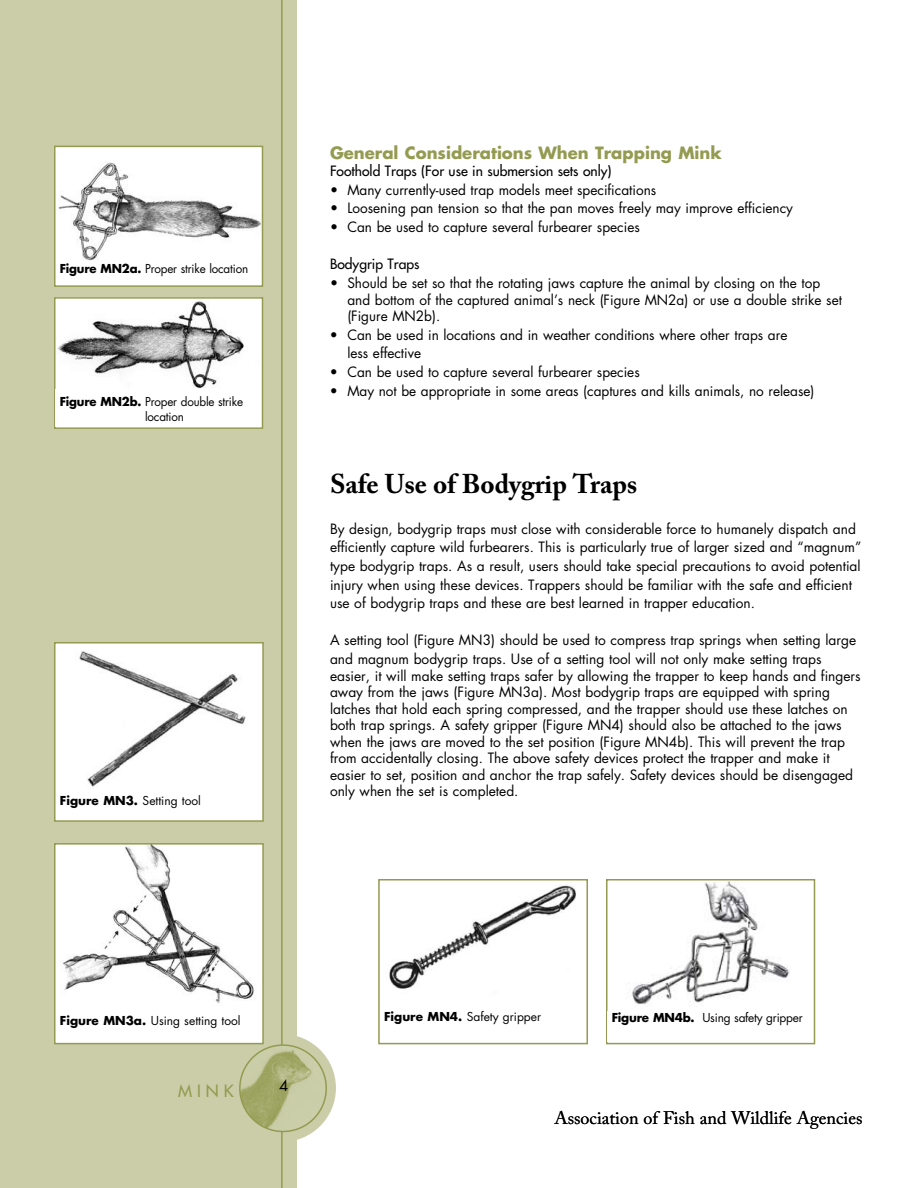
<style>
.page{position:relative;width:918px;height:1188px;background:#fff}
.page>*{position:absolute;margin:0;border:0;box-sizing:border-box;transform-origin:0 0}
.t1{font:700 27px "Adobe Caslon Pro";color:#000}
.t2{font:18px "Adobe Caslon Pro";color:#000}
.t3{font:700 16.5px "Futura Std";color:#949b51}
.t4{font:500 16.5px "Futura Std";color:#949b51}
.t5{font:13.8px/16.5px "Futura Std";color:#000}
.t6{font:500 13.8px "Futura Std";color:#000}
.t7{font:12px/15px "Futura Std";letter-spacing:-.015em;color:#000}
.s1{font-weight:700}
</style>
<div class="page">
<div style="left:0;top:0;width:297px;height:1188px;background:#cacda8"></div>
<div style="left:228px;top:1034px;width:108px;height:108px;background:#cacda8;border-radius:50%"></div>
<hr style="left:281px;top:0;width:2px;height:1188px;background:#949b51">
<img style="left:240px;top:1045px;width:86px;height:87px;border-radius:50%">
<div style="left:239px;top:1044px;width:88px;height:88px;border:2px solid #949b51;border-radius:50%"></div>
<img style="left:389px;top:884px;width:187px;height:105px">
<div style="left:378px;top:879px;width:210px;height:165px;border:2px solid #949b51"></div>
<div style="left:55px;top:643px;width:208px;height:178px;background:#fff"></div>
<img style="left:79px;top:651px;width:167px;height:136px">
<div style="left:54px;top:642px;width:210px;height:180px;border:2px solid #949b51"></div>
<div style="left:55px;top:844px;width:208px;height:200px;background:#fff"></div>
<img style="left:62px;top:846px;width:192px;height:157px">
<div style="left:54px;top:843px;width:210px;height:201px;border:2px solid #949b51"></div>
<img style="left:632px;top:882px;width:158px;height:123px">
<div style="left:606px;top:879px;width:209px;height:165px;border:2px solid #949b51"></div>
<div style="left:608px;top:1012px;width:196px;height:30px;background:#fff"></div>
<div style="left:55px;top:146px;width:207px;height:140px;background:#fff"></div>
<img style="left:58px;top:162px;width:202px;height:99px">
<div style="left:54px;top:146px;width:209px;height:141px;border:2px solid #949b51"></div>
<img style="left:57px;top:300px;width:203px;height:90px">
<div style="left:54px;top:297px;width:209px;height:132px;border:2px solid #949b51"></div>
<div style="left:55px;top:390px;width:205px;height:37px;background:#fff"></div>
<p class="t7" style="left:60px;top:261px;width:190px"><span class="s1">Figure MN2a.</span> Proper strike location</p>
<p class="t7" style="left:145px;top:394px;width:100px;text-indent:-85px"><span class="s1">Figure MN2b.</span> Proper double strike location</p>
<p class="t7" style="left:60px;top:793px;width:142px"><span class="s1">Figure MN3.</span> Setting tool</p>
<p class="t3" style="left:330px;top:142px;width:393px">General Considerations When Trapping Mink</p>
<p class="t6" style="left:330px;top:162px;width:283px">Foothold Traps (For use in submersion sets only)</p>
<p class="t5" style="left:330px;top:181px;width:328px">• Many currently-used trap models meet specifications</p>
<p class="t5" style="left:330px;top:200px;width:465px">• Loosening pan tension so that the pan moves freely may improve efficiency</p>
<p class="t5" style="left:330px;top:219px;width:311px">• Can be used to capture several furbearer species</p>
<p class="t6" style="left:330px;top:256px;width:91px">Bodygrip Traps</p>
<p class="t5" style="left:347px;top:275px;width:496px;text-indent:-17px">• Should be set so that the rotating jaws capture the animal by closing on the top and bottom of the captured animal’s neck (Figure MN2a) or use a double strike set (Figure MN2b).</p>
<p class="t5" style="left:347px;top:325px;width:442px;line-height:18.6px;text-indent:-17px">• Can be used in locations and in weather conditions where other traps are less effective</p>
<p class="t5" style="left:330px;top:364px;width:311px">• Can be used to capture several furbearer species</p>
<p class="t5" style="left:330px;top:382px;width:486px">• May not be appropriate in some areas (captures and kills animals, no release)</p>
<h1 class="t1" style="left:330px;top:468px;width:309px">Safe Use of Bodygrip Traps</h1>
<p class="t5" style="left:330px;top:519px;width:533px;line-height:18.6px">By design, bodygrip traps must close with considerable force to humanely dispatch and efficiently capture wild furbearers. This is particularly true of larger sized and “magnum” type bodygrip traps. As a result, users should take special precautions to avoid potential injury when using these devices. Trappers should be familiar with the safe and efficient use of bodygrip traps and these are best learned in trapper education.</p>
<p class="t5" style="left:330px;top:631px;width:528px;line-height:18.6px">A setting tool (Figure MN3) should be used to compress trap springs when setting large and magnum bodygrip traps. Use of a setting tool will not only make setting traps</p>
<p class="t5" style="left:330px;top:667px;width:532px">easier, it will make setting traps safer by allowing the trapper to keep hands and fingers away from the jaws (Figure MN3 a). Most bodygrip traps are equipped with spring latches that hold each spring compressed, and the trapper should use these latches on both trap springs. A safety gripper (Figure MN4) should also be attached to the jaws when the jaws are moved to the set position (Figure MN4b). This will prevent the trap from accidentally closing. The above safety devices protect the trapper and make it easier to set, position and anchor the trap safely. Safety devices should be disengaged only when the set is completed.</p>
<p class="t7" style="left:384px;top:1010px;width:158px"><span class="s1">Figure MN4.</span> Safety gripper</p>
<p class="t7" style="left:60px;top:1013px;width:182px"><span class="s1">Figure MN3a.</span> Using setting tool</p>
<p class="t7" style="left:612px;top:1010px;width:192px"><span class="s1">Figure MN4b.</span> Using safety gripper</p>
<p class="t4" style="left:178px;top:1080px;width:57px">MINK</p>
<h2 class="t2" style="left:554px;top:1107px;width:309px">Association of Fish and Wildlife Agencies</h2>
</div>
